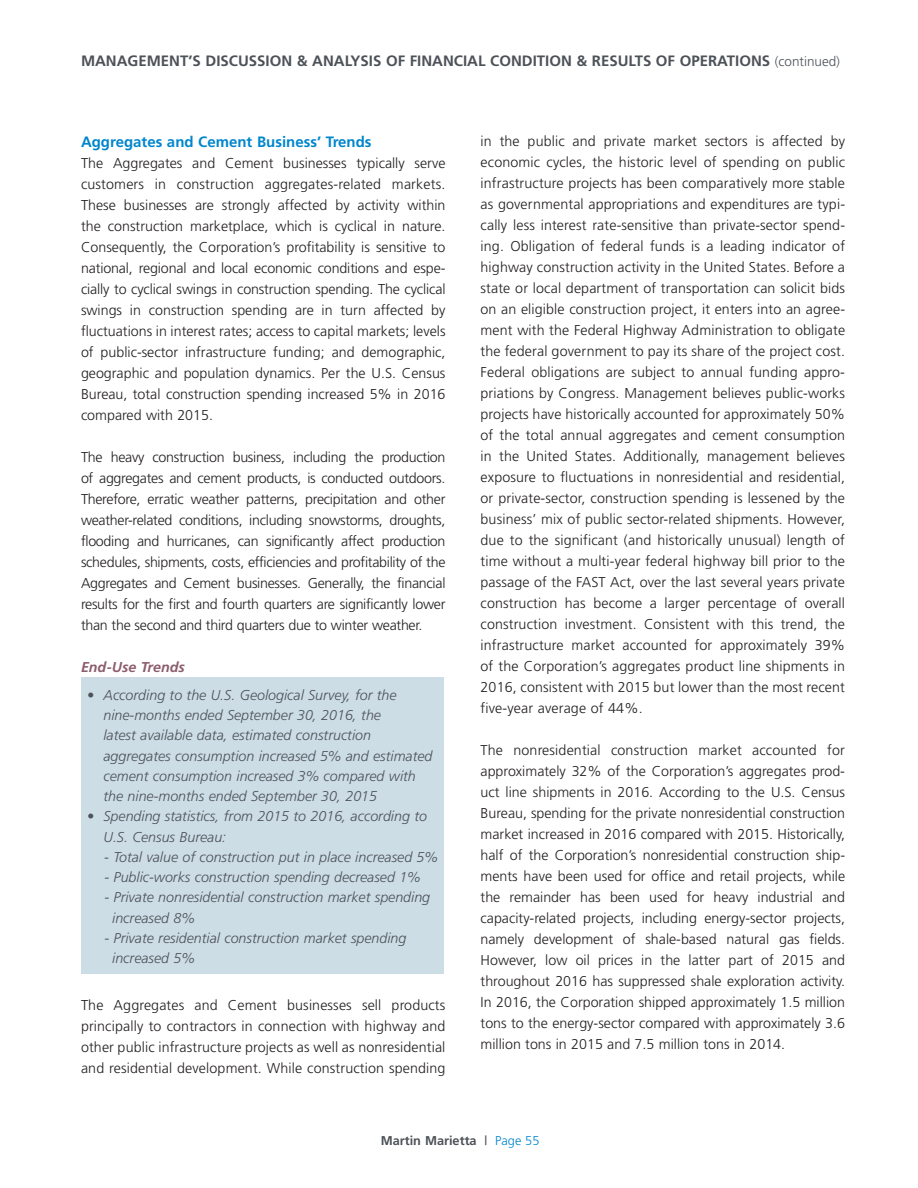
<style>
.page{position:relative;width:918px;height:1188px;background:#fff}
.page>*{position:absolute;margin:0;border:0;box-sizing:border-box;transform-origin:0 0}
.t1{font:700 15px "Frutiger";color:#4c5258}
.t2{font:700 15px "Frutiger";color:#0086cc}
.t3{font:300 14.25px/21px "Frutiger";color:#231f20;text-align:justify}
.t4{font:italic 300 14.25px/20.2px "Frutiger";color:#4c5258}
.t5{font:italic 700 14.25px "Frutiger";color:#8c5d6d}
.t6{font:700 12.75px "Frutiger";color:#4c5258}
.s1{font-weight:300;font-size:13.5px}
.s2{font-weight:400}
.s3{font-weight:300;color:#0086cc}
</style>
<div class="page">
<div style="left:81px;top:678px;width:363px;height:296px;background:#cddde6"></div>
<p class="t1" style="left:81px;top:52px;width:761px">MANAGEMENT’S DISCUSSION &amp; ANALYSIS OF FINANCIAL CONDITION &amp; RESULTS OF OPERATIONS <span class="s1">(continued)</span></p>
<p class="t2" style="left:81px;top:133px;width:292px">Aggregates and Cement Business’ Trends</p>
<p class="t3" style="left:81px;top:152px;width:366px">The Aggregates and Cement businesses typically serve customers in construction aggregates-related markets.<br>These businesses are strongly affected by activity within the construction marketplace, which is cyclical in nature.<br>Consequently, the Corporation’s profitability is sensitive to national, regional and local economic conditions and espe&shy;cially to cyclical swings in construction spending. The cyclical swings in construction spending are in turn affected by fluctuations in interest rates; access to capital markets; levels of public-sector infrastructure funding; and demographic, geographic and population dynamics. Per the U.S. Census Bureau, total construction spending increased 5% in 2016 compared with 2015.</p>
<p class="t3" style="left:81px;top:446px;width:366px">The heavy construction business, including the production of aggregates and cement products, is conducted outdoors.<br>Therefore, erratic weather patterns, precipitation and other weather-related conditions, including snowstorms, droughts, flooding and hurricanes, can significantly affect production schedules, shipments, costs, efficiencies and profitability of the Aggregates and Cement businesses. Generally, the financial results for the first and fourth quarters are significantly lower than the second and third quarters due to winter weather.</p>
<p class="t5" style="left:81px;top:658px;width:105px">End-Use Trends</p>
<p class="t4" style="left:104px;top:685px;width:331px;text-indent:-17px">• According to the U.S. Geological Survey, for the nine-months ended September 30, 2016, the<br>latest available data, estimated construction aggregates consumption increased 5% and estimated cement consumption increased 3% compared with the nine-months ended September 30, 2015</p>
<p class="t4" style="left:104px;top:806px;width:325px;text-indent:-17px">• Spending statistics, from 2015 to 2016, according to<br>U.S. Census Bureau:</p>
<p class="t4" style="left:104px;top:847px;width:335px">- Total value of construction put in place increased 5%</p>
<p class="t4" style="left:104px;top:867px;width:318px">- Public-works construction spending decreased 1%</p>
<p class="t4" style="left:112px;top:887px;width:320px;text-indent:-8px">- Private nonresidential construction market spending increased 8%</p>
<p class="t4" style="left:112px;top:928px;width:296px;text-indent:-8px">- Private residential construction market spending increased 5%</p>
<p class="t3" style="left:81px;top:995px;width:366px">The Aggregates and Cement businesses sell products principally to contractors in connection with highway and other public infrastructure projects as well as nonresidential and residential development. While construction spending</p>
<p class="t3" style="left:481px;top:131px;width:366px">in the public and private market sectors is affected by economic cycles, the historic level of spending on public infrastructure projects has been comparatively more stable as governmental appropriations and expenditures are typi&shy;cally less interest rate-sensitive than private-sector spend&shy;ing. Obligation of federal funds is a leading indicator of highway construction activity in the United States. Before a state or local department of transportation can solicit bids on an eligible construction project, it enters into an agree&shy;ment with the Federal Highway Administration to obligate the federal government to pay its share of the project cost.<br>Federal obligations are subject to annual funding appro&shy;priations by Congress. Management believes public-works projects have historically accounted for approximately 50% of the total annual aggregates and cement consumption in the United States. Additionally, management believes exposure to fluctuations in nonresidential and residential, or private-sector, construction spending is lessened by the business’ mix of public sector-related shipments. However, due to the significant (and historically unusual) length of time without a multi-year federal highway bill prior to the passage of the FAST Act, over the last several years private construction has become a larger percentage of overall construction investment. Consistent with this trend, the infrastructure market accounted for approximately 39% of the Corporation’s aggregates product line shipments in 2016, consistent with 2015 but lower than the most recent five-year average of 44%.</p>
<p class="t3" style="left:481px;top:740px;width:366px">The nonresidential construction market accounted for approximately 32% of the Corporation’s aggregates prod&shy;uct line shipments in 2016. According to the U.S. Census Bureau, spending for the private nonresidential construction market increased in 2016 compared with 2015. Historically, half of the Corporation’s nonresidential construction ship&shy;ments have been used for office and retail projects, while the remainder has been used for heavy industrial and capacity-related projects, including energy-sector projects, namely development of shale-based natural gas fields.<br>However, low oil prices in the latter part of 2015 and throughout 2016 has suppressed shale exploration activity.<br>In 2016, the Corporation shipped approximately 1.5 million tons to the energy-sector compared with approximately 3.6 million tons in 2015 and 7.5 million tons in 2014.</p>
<p class="t6" style="left:381px;top:1133px;width:160px">Martin Marietta <span class="s2">|</span> <span class="s3">Page 55</span></p>
</div>
